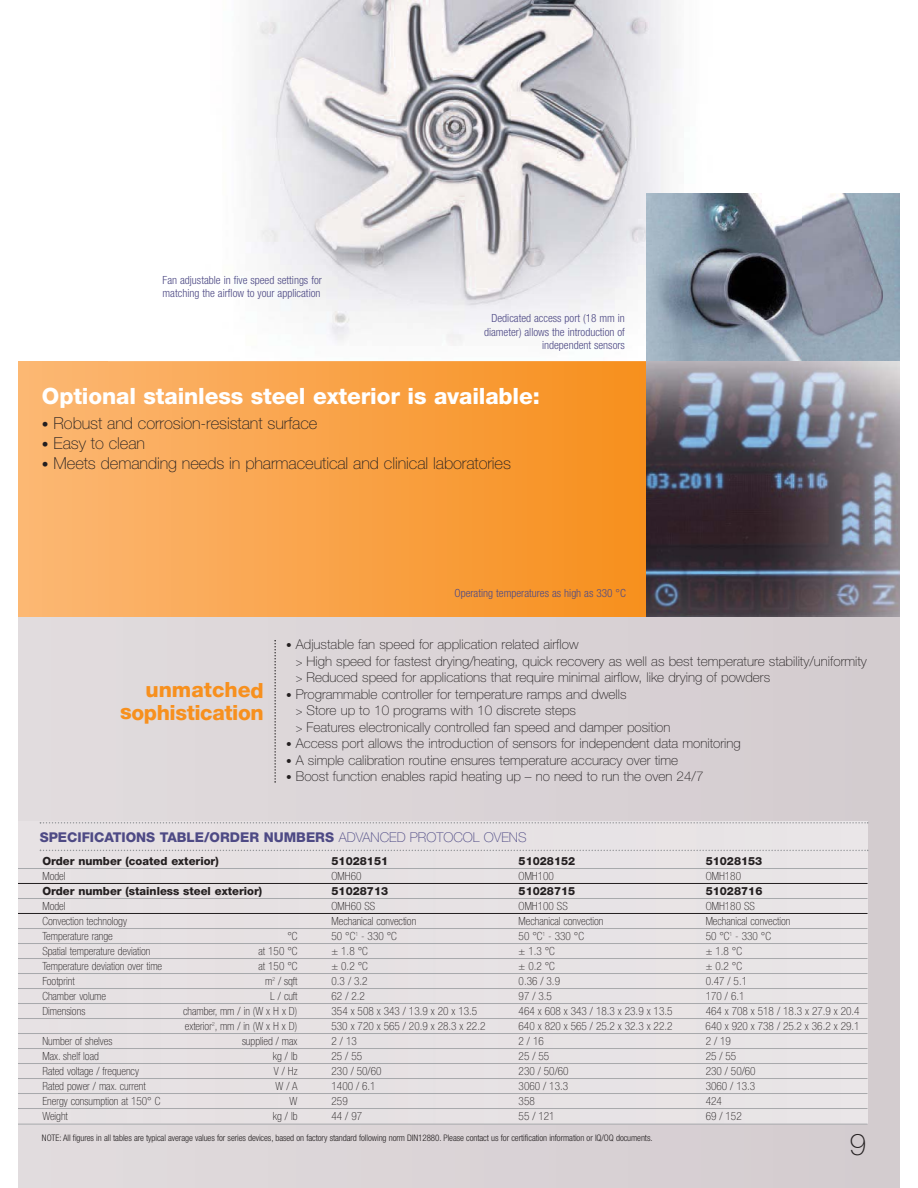
<style>
.page{position:relative;width:918px;height:1188px;background:#fff}
.page>*{position:absolute;margin:0;border:0;box-sizing:border-box;transform-origin:0 0}
.t1{font:100 30px "Helvetica Neue";color:#231f20}
.t2{font:800 22.5px "Helvetica Neue";letter-spacing:-.005em;color:#fff}
.t3{font:800 21px/22.5px "Helvetica Neue";letter-spacing:-.02em;color:#f7901e;text-align:right}
.t4{font:100 16.5px "Helvetica Neue";letter-spacing:-.005em;color:#231f20}
.t5{font:100 13.5px/16.5px "Helvetica Neue";color:#231f20}
.t6{font:800 13.5px "Helvetica Neue";color:#4e4a85}
.t7{font:100 condensed 11.25px "Helvetica Neue";color:#231f20}
.t8{font:300 condensed 11.25px/13.5px "Helvetica Neue";color:#4e4a85;text-align:right}
.t9{font:800 11.25px "Helvetica Neue";color:#231f20}
.t10{font:300 condensed 9px "Helvetica Neue";letter-spacing:-.01em;color:#231f20}
.s1{font-size:13.5px}
.s2{font-size:11.25px}
.s3{font-weight:100}
</style>
<div class="page">
<img style="left:249px;top:0;width:426px;height:346px">
<div style="left:18px;top:617px;width:882px;height:571px;background:#dad3d6"></div>
<div style="left:18px;top:822px;width:850px;height:302px;background:#e7e2e4"></div>
<hr style="left:18px;top:868px;width:850px;height:1px;background:#a7a9ac">
<hr style="left:18px;top:883px;width:850px;height:1px;background:#231f20">
<hr style="left:18px;top:898px;width:850px;height:1px;background:#a7a9ac">
<hr style="left:18px;top:913px;width:850px;height:1px;background:#231f20">
<hr style="left:18px;top:928px;width:850px;height:1px;background:#a7a9ac">
<hr style="left:18px;top:943px;width:850px;height:1px;background:#a7a9ac">
<hr style="left:18px;top:958px;width:850px;height:1px;background:#a7a9ac">
<hr style="left:18px;top:973px;width:850px;height:1px;background:#a7a9ac">
<hr style="left:18px;top:988px;width:850px;height:1px;background:#a7a9ac">
<hr style="left:18px;top:1003px;width:850px;height:1px;background:#a7a9ac">
<hr style="left:18px;top:1018px;width:850px;height:1px;background:#a7a9ac">
<hr style="left:18px;top:1033px;width:850px;height:1px;background:#a7a9ac">
<hr style="left:18px;top:1048px;width:850px;height:1px;background:#a7a9ac">
<hr style="left:18px;top:1063px;width:850px;height:1px;background:#a7a9ac">
<hr style="left:18px;top:1078px;width:850px;height:1px;background:#a7a9ac">
<hr style="left:18px;top:1093px;width:850px;height:1px;background:#a7a9ac">
<hr style="left:18px;top:1108px;width:850px;height:1px;background:#a7a9ac">
<hr style="left:18px;top:1124px;width:850px;height:1px;background:#a7a9ac">
<svg style="left:40px;top:822px;width:828px;height:2px"></svg>
<svg style="left:40px;top:850px;width:828px;height:1px"></svg>
<img style="left:18px;top:361px;width:882px;height:256px">
<img style="left:646px;top:193px;width:254px;height:170px">
<svg style="left:274px;top:640px;width:2px;height:143px"></svg>
<p class="t8" style="left:163px;top:274px;width:161px;text-align:left">Fan adjustable in five speed settings for matching the airflow to your application</p>
<p class="t8" style="left:484px;top:312px;width:142px">Dedicated access port (18 mm in diameter) allows the introduction of independent sensors</p>
<h2 class="t2" style="left:42px;top:388px;width:499px">Optional stainless steel exterior is available:</h2>
<h3 class="t4" style="left:42px;top:417px;width:277px"><span class="s1">•</span> Robust and corrosion-resistant surface</h3>
<h3 class="t4" style="left:42px;top:437px;width:105px"><span class="s1">•</span> Easy to clean</h3>
<h3 class="t4" style="left:42px;top:458px;width:471px"><span class="s1">•</span> Meets demanding needs in pharmaceutical and clinical laboratories</h3>
<h3 class="t3" style="left:120px;top:680px;width:145px">unmatched sophistication</h3>
<p class="t8" style="left:454px;top:587px;width:173px">Operating temperatures as high as 330 °C</p>
<p class="t5" style="left:296px;top:637px;width:573px;text-indent:-10px"><span class="s2">•</span> Adjustable fan speed for application related airflow<br><span class="s2">&gt;</span> High speed for fastest drying/heating, quick recovery as well as best temperature stability/uniformity <span class="s2">&gt;</span> Reduced speed for applications that require minimal airflow, like drying of powders</p>
<p class="t5" style="left:296px;top:687px;width:376px;text-indent:-10px"><span class="s2">•</span> Programmable controller for temperature ramps and dwells<br><span class="s2">&gt;</span> Store up to 10 programs with 10 discrete steps<br><span class="s2">&gt;</span> Features electronically controlled fan speed and damper position</p>
<p class="t5" style="left:286px;top:736px;width:456px"><span class="s2">•</span> Access port allows the introduction of sensors for independent data monitoring</p>
<p class="t5" style="left:286px;top:753px;width:394px"><span class="s2">•</span> A simple calibration routine ensures temperature accuracy over time</p>
<p class="t5" style="left:286px;top:769px;width:419px"><span class="s2">•</span> Boost function enables rapid heating up – no need to run the oven 24/7</p>
<p class="t6" style="left:40px;top:833px;width:488px">SPECIFICATIONS TABLE/ORDER NUMBERS <span class="s3">ADVANCED PROTOCOL OVENS</span></p>
<p class="t9" style="left:42px;top:857px;width:178px">Order number (coated exterior)</p>
<p class="t9" style="left:332px;top:857px;width:58px">51028151</p>
<p class="t9" style="left:519px;top:857px;width:58px">51028152</p>
<p class="t9" style="left:706px;top:857px;width:58px">51028153</p>
<p class="t7" style="left:42px;top:872px;width:25px">Model</p>
<p class="t7" style="left:332px;top:872px;width:31px">OMH60</p>
<p class="t7" style="left:519px;top:872px;width:37px">OMH100</p>
<p class="t7" style="left:706px;top:872px;width:37px">OMH180</p>
<p class="t9" style="left:42px;top:887px;width:221px">Order number (stainless steel exterior)</p>
<p class="t9" style="left:332px;top:887px;width:58px">51028713</p>
<p class="t9" style="left:519px;top:887px;width:58px">51028715</p>
<p class="t9" style="left:706px;top:887px;width:58px">51028716</p>
<p class="t7" style="left:42px;top:902px;width:25px">Model</p>
<p class="t7" style="left:332px;top:902px;width:45px">OMH60 SS</p>
<p class="t7" style="left:519px;top:902px;width:51px">OMH100 SS</p>
<p class="t7" style="left:706px;top:902px;width:51px">OMH180 SS</p>
<p class="t7" style="left:42px;top:917px;width:86px">Convection technology</p>
<p class="t7" style="left:332px;top:917px;width:86px">Mechanical convection</p>
<p class="t7" style="left:519px;top:917px;width:86px">Mechanical convection</p>
<p class="t7" style="left:706px;top:917px;width:86px">Mechanical convection</p>
<p class="t7" style="left:42px;top:932px;width:72px">Temperature range</p>
<p class="t7" style="left:287px;top:932px;width:12px">°C</p>
<p class="t7" style="left:332px;top:932px;width:67px">50 °C<sup>1</sup> - 330 °C</p>
<p class="t7" style="left:519px;top:932px;width:67px">50 °C<sup>1</sup> - 330 °C</p>
<p class="t7" style="left:706px;top:932px;width:67px">50 °C<sup>1</sup> - 330 °C</p>
<p class="t7" style="left:42px;top:947px;width:109px">Spatial temperature deviation</p>
<p class="t7" style="left:259px;top:947px;width:40px">at 150 °C</p>
<p class="t7" style="left:332px;top:947px;width:38px">± 1.8 °C</p>
<p class="t7" style="left:519px;top:947px;width:38px">± 1.3 °C</p>
<p class="t7" style="left:706px;top:947px;width:38px">± 1.8 °C</p>
<p class="t7" style="left:42px;top:962px;width:121px">Temperature deviation over time</p>
<p class="t7" style="left:259px;top:962px;width:40px">at 150 °C</p>
<p class="t7" style="left:332px;top:962px;width:38px">± 0.2 °C</p>
<p class="t7" style="left:519px;top:962px;width:38px">± 0.2 °C</p>
<p class="t7" style="left:706px;top:962px;width:38px">± 0.2 °C</p>
<p class="t7" style="left:42px;top:977px;width:34px">Footprint</p>
<p class="t7" style="left:265px;top:977px;width:34px">m<sup>2</sup> / sqft</p>
<p class="t7" style="left:332px;top:977px;width:38px">0.3 / 3.2</p>
<p class="t7" style="left:519px;top:977px;width:43px">0.36 / 3.9</p>
<p class="t7" style="left:706px;top:977px;width:43px">0.47 / 5.1</p>
<p class="t7" style="left:42px;top:992px;width:65px">Chamber volume</p>
<p class="t7" style="left:270px;top:992px;width:29px">L / cuft</p>
<p class="t7" style="left:332px;top:992px;width:35px">62 / 2.2</p>
<p class="t7" style="left:519px;top:992px;width:35px">97 / 3.5</p>
<p class="t7" style="left:706px;top:992px;width:40px">170 / 6.1</p>
<p class="t7" style="left:42px;top:1007px;width:44px">Dimensions</p>
<p class="t7" style="left:183px;top:1007px;width:116px">chamber, mm / in (W x H x D)</p>
<p class="t7" style="left:332px;top:1007px;width:147px">354 x 508 x 343 / 13.9 x 20 x 13.5</p>
<p class="t7" style="left:519px;top:1007px;width:155px">464 x 608 x 343 / 18.3 x 23.9 x 13.5</p>
<p class="t7" style="left:706px;top:1007px;width:156px">464 x 708 x 518 / 18.3 x 27.9 x 20.4</p>
<p class="t7" style="left:185px;top:1022px;width:114px">exterior<sup>2</sup>, mm / in (W x H x D)</p>
<p class="t7" style="left:332px;top:1022px;width:155px">530 x 720 x 565 / 20.9 x 28.3 x 22.2</p>
<p class="t7" style="left:519px;top:1022px;width:155px">640 x 820 x 565 / 25.2 x 32.3 x 22.2</p>
<p class="t7" style="left:706px;top:1022px;width:155px">640 x 920 x 738 / 25.2 x 36.2 x 29.1</p>
<p class="t7" style="left:42px;top:1037px;width:72px">Number of shelves</p>
<p class="t7" style="left:242px;top:1037px;width:57px">supplied / max</p>
<p class="t7" style="left:332px;top:1037px;width:27px">2 / 13</p>
<p class="t7" style="left:519px;top:1037px;width:27px">2 / 16</p>
<p class="t7" style="left:706px;top:1037px;width:27px">2 / 19</p>
<p class="t7" style="left:42px;top:1052px;width:58px">Max. shelf load</p>
<p class="t7" style="left:273px;top:1052px;width:26px">kg / lb</p>
<p class="t7" style="left:332px;top:1052px;width:32px">25 / 55</p>
<p class="t7" style="left:519px;top:1052px;width:32px">25 / 55</p>
<p class="t7" style="left:706px;top:1052px;width:32px">25 / 55</p>
<p class="t7" style="left:42px;top:1067px;width:98px">Rated voltage / frequency</p>
<p class="t7" style="left:274px;top:1067px;width:25px">V / Hz</p>
<p class="t7" style="left:332px;top:1067px;width:51px">230 / 50/60</p>
<p class="t7" style="left:519px;top:1067px;width:51px">230 / 50/60</p>
<p class="t7" style="left:706px;top:1067px;width:51px">230 / 50/60</p>
<p class="t7" style="left:42px;top:1082px;width:105px">Rated power / max. current</p>
<p class="t7" style="left:276px;top:1082px;width:23px">W / A</p>
<p class="t7" style="left:332px;top:1082px;width:46px">1400 / 6.1</p>
<p class="t7" style="left:519px;top:1082px;width:51px">3060 / 13.3</p>
<p class="t7" style="left:706px;top:1082px;width:51px">3060 / 13.3</p>
<p class="t7" style="left:42px;top:1097px;width:119px">Energy consumption at 150° C</p>
<p class="t7" style="left:290px;top:1097px;width:9px">W</p>
<p class="t7" style="left:332px;top:1097px;width:18px">259</p>
<p class="t7" style="left:519px;top:1097px;width:18px">358</p>
<p class="t7" style="left:706px;top:1097px;width:18px">424</p>
<p class="t7" style="left:42px;top:1112px;width:27px">Weight</p>
<p class="t7" style="left:273px;top:1112px;width:26px">kg / lb</p>
<p class="t7" style="left:332px;top:1112px;width:32px">44 / 97</p>
<p class="t7" style="left:519px;top:1112px;width:38px">55 / 121</p>
<p class="t7" style="left:706px;top:1112px;width:38px">69 / 152</p>
<p class="t10" style="left:42px;top:1134px;width:612px">NOTE: All figures in all tables are typical average values for series devices, based on factory standard following norm DIN12880. Please contact us for certification information or IQ/OQ documents.</p>
<h1 class="t1" style="left:850px;top:1133px;width:18px">9</h1>
</div>
